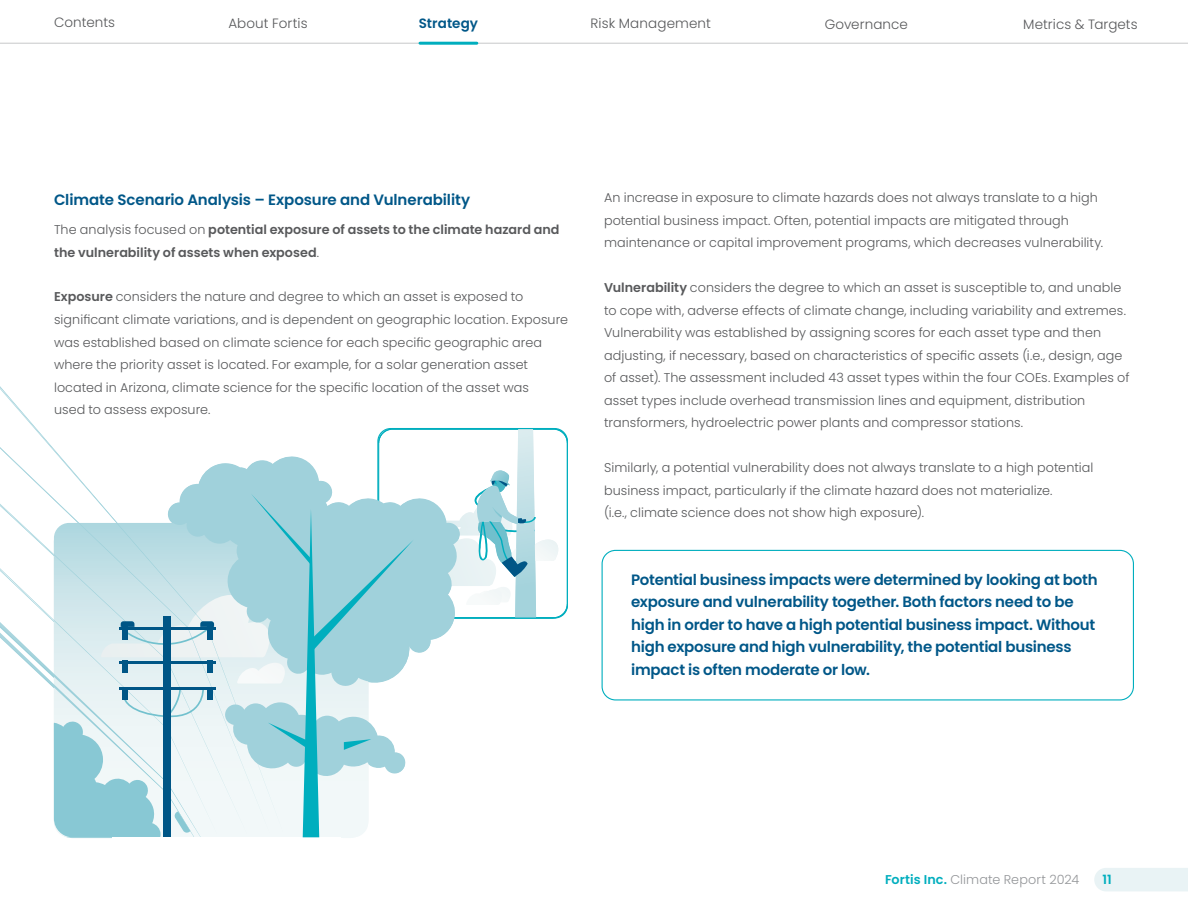
<style>
.page{position:relative;width:1188px;height:918px;background:#fff}
.page>*{position:absolute;margin:0;border:0;box-sizing:border-box;transform-origin:0 0}
.t1{font:600 15px/22.5px "Poppins";letter-spacing:-.015em;color:#005788}
.t2{font:300 13.5px "Poppins";letter-spacing:.005em;color:#58595b}
.t3{font:600 13.5px "Poppins";letter-spacing:.005em;color:#005788}
.t4{font:300 12.75px/22.5px "Poppins";letter-spacing:.005em;color:#58595b}
.t5{font:600 12.75px/22.5px "Poppins";color:#58595b}
.t6{font:300 12.75px "Poppins";letter-spacing:.01em;color:#939598}
.t7{font:600 12.75px "Poppins";color:#00aebe}
.s1{font-weight:300}
.s2{font-weight:600}
.s3{font-weight:600;color:#00aebe}
.s4{color:#fff}
</style>
<div class="page">
<div style="left:1094px;top:868px;width:94px;height:23px;background:#e9f3f5"></div>
<div style="left:602px;top:550px;width:532px;height:151px;border:1px solid #00aebe;border-radius:13px"></div>
<svg style="left:0;top:447px;width:54px;height:373px"></svg>
<svg style="left:54px;top:428px;width:514px;height:410px"></svg>
<hr style="left:0;top:43px;width:1188px;height:1px;background:#c7c8ca">
<hr style="left:420px;top:42px;width:57px;height:3px;background:#00aebe">
<p class="t2" style="left:54px;top:14px;width:63px">Contents</p>
<p class="t2" style="left:228px;top:16px;width:81px">About Fortis</p>
<p class="t3" style="left:419px;top:15px;width:61px">Strategy</p>
<p class="t2" style="left:591px;top:16px;width:122px">Risk Management</p>
<p class="t2" style="left:825px;top:16px;width:85px">Governance</p>
<p class="t2" style="left:1023px;top:16px;width:116px">Metrics &amp; Targets</p>
<p class="t1" style="left:54px;top:188px;width:418px">Climate Scenario Analysis – Exposure and Vulnerability</p>
<p class="t5" style="left:54px;top:218px;width:507px"><span class="s1">The analysis focused on</span> potential exposure of assets to the climate hazard and the vulnerability of assets when exposed<span class="s1">.</span></p>
<p class="t4" style="left:54px;top:286px;width:516px"><span class="s2">Exposure</span> considers the nature and degree to which an asset is exposed to significant climate variations, and is dependent on geographic location. Exposure was established based on climate science for each specific geographic area where the priority asset is located. For example, for a solar generation asset located in Arizona, climate science for the specific location of the asset was<br>used to assess exposure.</p>
<p class="t4" style="left:604px;top:187px;width:501px">An increase in exposure to climate hazards does not always translate to a high potential business impact. Often, potential impacts are mitigated through maintenance or capital improvement programs, which decreases vulnerability.</p>
<p class="t4" style="left:604px;top:277px;width:527px"><span class="s2">Vulnerability</span> considers the degree to which an asset is susceptible to, and unable to cope with, adverse effects of climate change, including variability and extremes.<br>Vulnerability was established by assigning scores for each asset type and then adjusting, if necessary, based on characteristics of specific assets (i.e., design, age of asset). The assessment included 43 asset types within the four COEs. Examples of asset types include overhead transmission lines and equipment, distribution transformers, hydroelectric power plants and compressor stations.</p>
<p class="t4" style="left:604px;top:457px;width:491px">Similarly, a potential vulnerability does not always translate to a high potential business impact, particularly if the climate hazard does not materialize.<br>(i.e., climate science does not show high exposure).</p>
<p class="t1" style="left:631px;top:568px;width:468px">Potential business impacts were determined by looking at both exposure and vulnerability together. Both factors need to be high in order to have a high potential business impact. Without high exposure and high vulnerability, the potential business impact is often moderate or low.</p>
<p class="t6" style="left:885px;top:872px;width:196px"><span class="s3">Fortis Inc.</span> Climate Report 2024</p>
<p class="t7" style="left:1102px;top:872px;width:18px">11<span class="s4">11</span></p>
</div>
